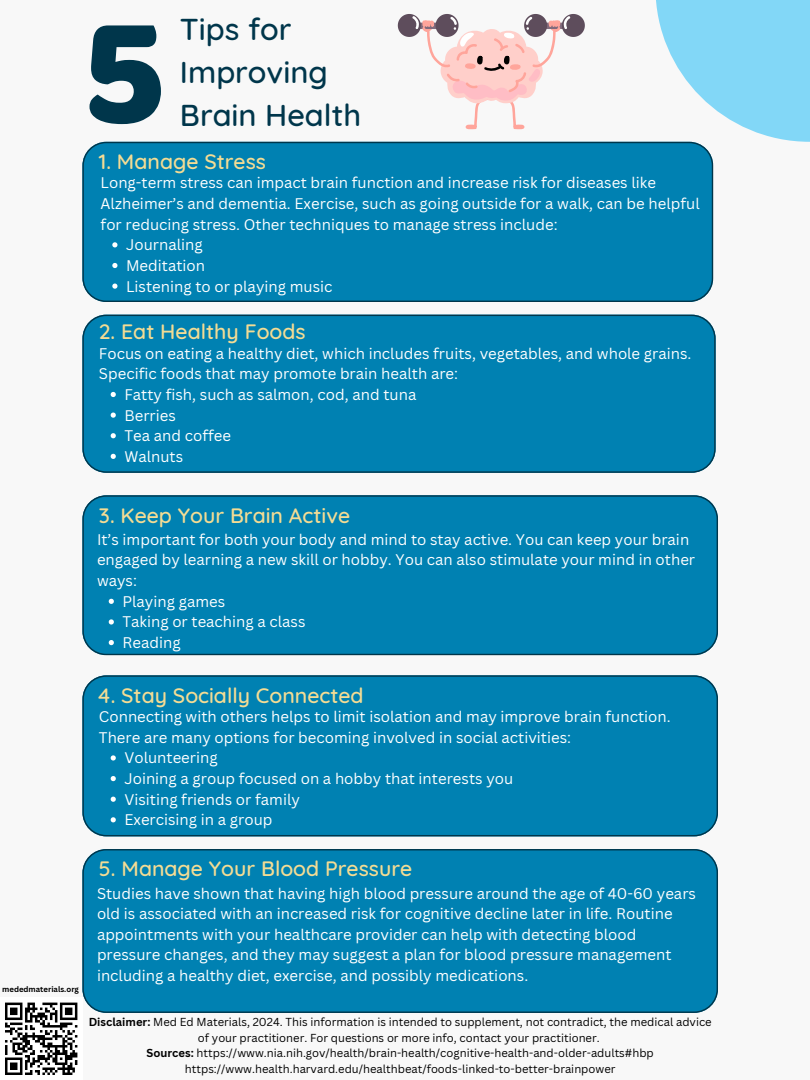
<style>
.page{position:relative;width:810px;height:1080px;background:#f8f8f8}
.page>*{position:absolute;margin:0;border:0;box-sizing:border-box;transform-origin:0 0}
.t1{font:158px "Baloo Thambi";color:#00364b}
.t2{font:500 30.81px/42.8px "Quicksand";color:#00364b}
.t3{font:500 21.25px "Quicksand";color:#f4dc94}
.t4{font:15px/20.6px "Canva Sans";color:#fff}
.t5{font:11.25px/15.5px "Canva Sans";color:#000;text-align:center}
.t6{font:700 7.81px "Canva Sans";color:#000}
.s1{font-weight:700}
</style>
<div class="page">
<div style="left:82px;top:142px;width:631px;height:160px;background:#0081b2"></div>
<div style="left:82px;top:315px;width:634px;height:158px;background:#0081b2"></div>
<div style="left:82px;top:495px;width:636px;height:160px;background:#0081b2"></div>
<div style="left:82px;top:675px;width:636px;height:161px;background:#0081b2"></div>
<div style="left:82px;top:849px;width:636px;height:164px;background:#0081b2"></div>
<svg style="left:655px;top:0;width:155px;height:142px;fill:#82d7f7"></svg>
<svg style="left:398px;top:14px;width:187px;height:115px"></svg>
<svg style="left:112px;top:242px;width:5px;height:5px"></svg>
<svg style="left:112px;top:263px;width:5px;height:5px"></svg>
<svg style="left:112px;top:284px;width:5px;height:5px"></svg>
<svg style="left:111px;top:392px;width:5px;height:5px"></svg>
<svg style="left:111px;top:413px;width:5px;height:5px"></svg>
<svg style="left:111px;top:433px;width:5px;height:5px"></svg>
<svg style="left:111px;top:454px;width:5px;height:5px"></svg>
<svg style="left:109px;top:599px;width:5px;height:5px"></svg>
<svg style="left:109px;top:619px;width:5px;height:6px"></svg>
<svg style="left:109px;top:640px;width:5px;height:5px"></svg>
<svg style="left:111px;top:755px;width:5px;height:6px"></svg>
<svg style="left:111px;top:776px;width:5px;height:5px"></svg>
<svg style="left:111px;top:797px;width:5px;height:5px"></svg>
<svg style="left:111px;top:817px;width:5px;height:5px"></svg>
<div style="left:0;top:998px;width:82px;height:82px;background:#fff"></div>
<svg style="left:5px;top:1002px;width:73px;height:73px"></svg>
<p class="t2" style="left:180px;top:7px;width:183px">Tips for<br>Improving<br>Brain Health</p>
<h1 class="t3" style="left:99px;top:148px;width:169px">1. Manage Stress</h1>
<p class="t1" style="left:82px;top:-44px;width:84px">5</p>
<p class="t4" style="left:101px;top:172px;width:601px">Long-term stress can impact brain function and increase risk for diseases like<br>Alzheimer’s and dementia. Exercise, such as going outside for a walk, can be helpful for reducing stress. Other techniques to manage stress include:</p>
<h2 class="t4" style="left:126px;top:234px;width:78px">Journaling</h2>
<h3 class="t4" style="left:126px;top:255px;width:81px">Meditation</h3>
<p class="t4" style="left:126px;top:275px;width:208px">Listening to or playing music</p>
<p class="t3" style="left:99px;top:318px;width:208px">2. Eat Healthy Foods</p>
<p class="t4" style="left:99px;top:342px;width:594px">Focus on eating a healthy diet, which includes fruits, vegetables, and whole grains.<br>Specific foods that may promote brain health are:</p>
<p class="t4" style="left:124px;top:384px;width:293px">Fatty fish, such as salmon, cod, and tuna</p>
<p class="t4" style="left:124px;top:404px;width:53px">Berries</p>
<h2 class="t4" style="left:124px;top:425px;width:108px">Tea and coffee</h2>
<h3 class="t4" style="left:124px;top:446px;width:60px">Walnuts</h3>
<h3 class="t3" style="left:99px;top:501px;width:253px">3. Keep Your Brain Active</h3>
<p class="t4" style="left:97px;top:529px;width:600px">It’s important for both your body and mind to stay active. You can keep your brain engaged by learning a new skill or hobby. You can also stimulate your mind in other ways:</p>
<p class="t4" style="left:123px;top:591px;width:104px">Playing games</p>
<p class="t4" style="left:123px;top:611px;width:185px">Taking or teaching a class</p>
<h2 class="t4" style="left:123px;top:632px;width:60px">Reading</h2>
<h2 class="t3" style="left:97px;top:682px;width:268px">4. Stay Socially Connected</h2>
<h3 class="t4" style="left:99px;top:706px;width:573px">Connecting with others helps to limit isolation and may improve brain function.<br>There are many options for becoming involved in social activities:</h3>
<p class="t4" style="left:124px;top:747px;width:95px">Volunteering</p>
<p class="t4" style="left:124px;top:768px;width:390px">Joining a group focused on a hobby that interests you</p>
<p class="t4" style="left:124px;top:788px;width:177px">Visiting friends or family</p>
<p class="t4" style="left:124px;top:809px;width:150px">Exercising in a group</p>
<p class="t6" style="left:2px;top:984px;width:78px">mededmaterials.org</p>
<p class="t3" style="left:99px;top:855px;width:315px">5. Manage Your Blood Pressure</p>
<p class="t4" style="left:97px;top:882px;width:601px">Studies have shown that having high blood pressure around the age of 40-60 years old is associated with an increased risk for cognitive decline later in life. Routine appointments with your healthcare provider can help with detecting blood pressure changes, and they may suggest a plan for blood pressure management including a healthy diet, exercise, and possibly medications.</p>
<h2 class="t5" style="left:89px;top:1014px;width:625px"><span class="s1">Disclaimer:</span> Med Ed Materials, 2024. This information is intended to supplement, not contradict, the medical advice of your practitioner. For questions or more info, contact your practitioner.<br><span class="s1">Sources:</span> https://www.nia.nih.gov/health/brain-health/cognitive-health-and-older-adults#hbp https://www.health.harvard.edu/healthbeat/foods-linked-to-better-brainpower</h2>
</div>
